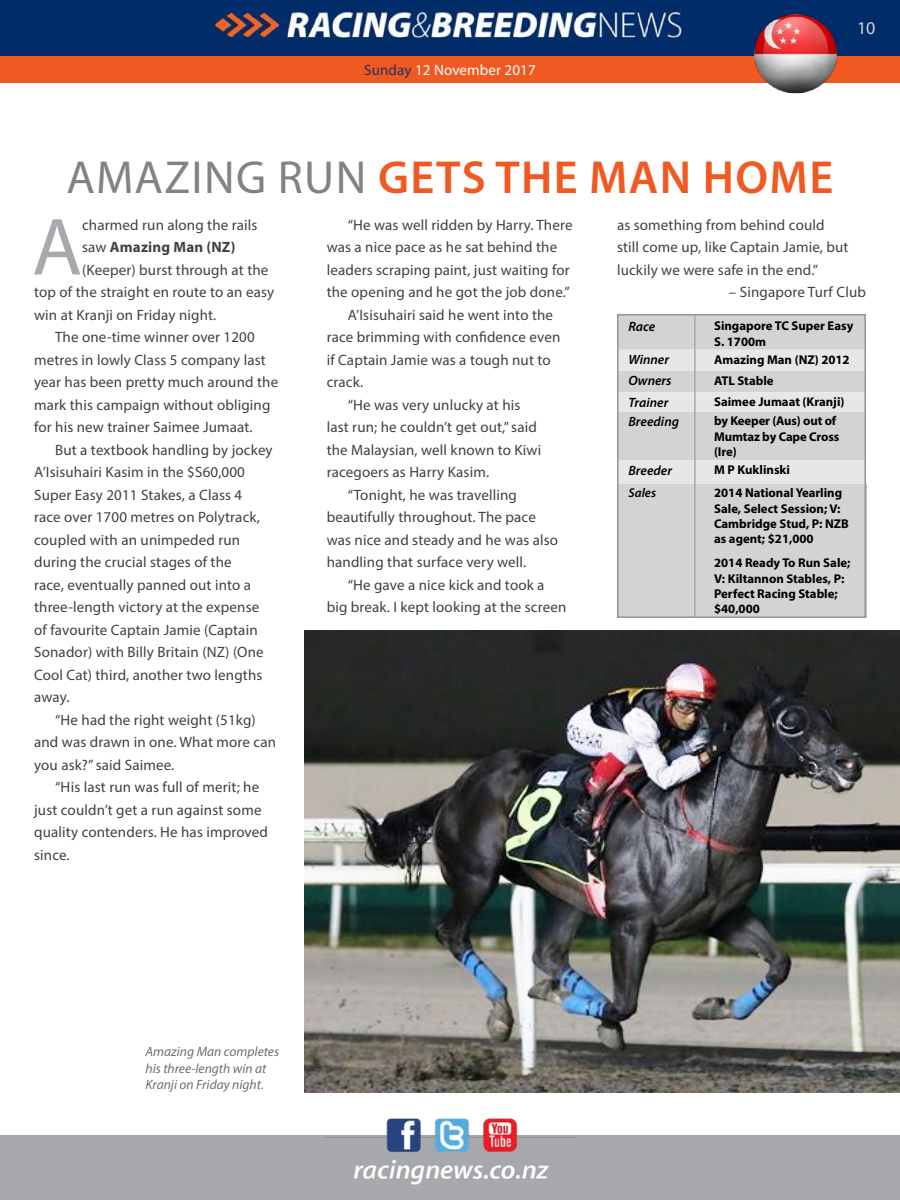
<style>
.page{position:relative;width:900px;height:1200px;background:#fff}
.page>*{position:absolute;margin:0;border:0;box-sizing:border-box;transform-origin:0 0}
.t1{font:81.75px "Myriad Pro";color:#a7a9ac}
.t2{font:600 46.5px "Myriad Pro";letter-spacing:.03em;color:#f15922}
.t3{font:18px "Myriad Pro";color:#d1d4d4}
.t4{font:15px/22.5px "Myriad Pro";letter-spacing:.01em;color:#414042}
.t5{font:15px "Myriad Pro";letter-spacing:.01em;color:#fff}
.t6{font:700 15px "Myriad Pro";letter-spacing:.01em;color:#414042}
.t7{font:italic 13.5px/16.2px "Myriad Pro";color:#6d6e71}
.t8{font:italic 600 13.5px "Myriad Pro";color:#000}
.t9{font:700 12.75px/15.3px "Myriad Pro";color:#000}
.t10{font:italic 600 12.75px "Myriad Pro";color:#000}
.s1{color:#203267}
.s2{font-weight:400;color:#808285}
.s3{font-weight:400}
</style>
<div class="page">
<div style="left:0;top:1136px;width:900px;height:64px;background:#a7a9ac"></div>
<img style="left:325px;top:1118px;width:250px;height:67px">
<div style="left:0;top:56px;width:900px;height:27px;background:#f15922"></div>
<img style="left:0;top:0;width:900px;height:56px">
<img style="left:304px;top:631px;width:596px;height:462px">
<img style="left:752px;top:12px;width:88px;height:82px">
<div style="left:620px;top:317px;width:243px;height:298px;background:#d1d3d4"></div>
<hr style="left:694px;top:314px;width:2px;height:36px;background:#a7a9ac">
<svg style="left:620px;top:350px;width:243px;height:133px;background:#dadcdd"></svg>
<hr style="left:694px;top:411px;width:2px;height:49px;background:#a7a9ac">
<hr style="left:694px;top:460px;width:2px;height:23px;background:#a7a9ac">
<hr style="left:694px;top:483px;width:2px;height:135px;background:#a7a9ac">
<hr style="left:865px;top:483px;width:2px;height:135px;background:#a7a9ac">
<div style="left:617px;top:314px;width:249px;height:304px;border:2px solid #939598"></div>
<p class="t5" style="left:364px;top:61px;width:173px"><span class="s1">Sunday</span> 12 November 2017</p>
<p class="t3" style="left:857px;top:17px;width:20px">10</p>
<h2 class="t2" style="left:67px;top:148px;width:768px"><span class="s2">AMAZING RUN</span> GETS THE MAN HOME</h2>
<h1 class="t1" style="left:32px;top:197px;width:52px">A</h1>
<p class="t4" style="left:82px;top:213px;width:177px">charmed run along the rails</p>
<p class="t4" style="left:617px;top:213px;width:233px">as something from behind could still come up, like Captain Jamie, but luckily we were safe in the end.”</p>
<p class="t4" style="left:729px;top:281px;width:139px">– Singapore Turf Club</p>
<p class="t4" style="left:348px;top:213px;width:226px">“He was well ridden by Harry. There</p>
<p class="t4" style="left:327px;top:236px;width:232px">was a nice pace as he sat behind the</p>
<p class="t4" style="left:327px;top:258px;width:244px">leaders scraping paint, just waiting for</p>
<p class="t4" style="left:327px;top:281px;width:245px">the opening and he got the job done.”</p>
<p class="t4" style="left:348px;top:303px;width:207px">A’Isisuhairi said he went into the</p>
<p class="t4" style="left:327px;top:326px;width:235px">race brimming with confidence even</p>
<p class="t4" style="left:327px;top:348px;width:226px">if Captain Jamie was a tough nut to</p>
<p class="t4" style="left:327px;top:371px;width:38px">crack.</p>
<p class="t4" style="left:348px;top:393px;width:174px">“He was very unlucky at his</p>
<p class="t4" style="left:327px;top:416px;width:212px">last run; he couldn’t get out,” said</p>
<p class="t4" style="left:327px;top:438px;width:216px">the Malaysian, well known to Kiwi</p>
<p class="t4" style="left:327px;top:461px;width:164px">racegoers as Harry Kasim.</p>
<p class="t4" style="left:348px;top:483px;width:171px">“Tonight, he was travelling</p>
<p class="t4" style="left:327px;top:506px;width:211px">beautifully throughout. The pace</p>
<p class="t4" style="left:327px;top:528px;width:233px">was nice and steady and he was also</p>
<p class="t4" style="left:327px;top:551px;width:201px">handling that surface very well.</p>
<p class="t4" style="left:348px;top:573px;width:198px">“He gave a nice kick and took a</p>
<p class="t4" style="left:327px;top:596px;width:241px">big break. I kept looking at the screen</p>
<p class="t6" style="left:82px;top:237px;width:155px"><span class="s3">saw</span> Amazing Man (NZ)</p>
<p class="t4" style="left:82px;top:258px;width:188px">(Keeper) burst through at the</p>
<p class="t4" style="left:34px;top:281px;width:242px">top of the straight en route to an easy</p>
<p class="t4" style="left:34px;top:303px;width:184px">win at Kranji on Friday night.</p>
<p class="t4" style="left:55px;top:326px;width:201px">The one-time winner over 1200</p>
<p class="t4" style="left:34px;top:348px;width:233px">metres in lowly Class 5 company last</p>
<p class="t4" style="left:34px;top:371px;width:246px">year has been pretty much around the</p>
<p class="t4" style="left:34px;top:393px;width:238px">mark this campaign without obliging</p>
<p class="t4" style="left:34px;top:416px;width:220px">for his new trainer Saimee Jumaat.</p>
<p class="t4" style="left:55px;top:438px;width:219px">But a textbook handling by jockey</p>
<p class="t4" style="left:34px;top:461px;width:212px">A’Isisuhairi Kasim in the $S60,000</p>
<p class="t4" style="left:34px;top:483px;width:210px">Super Easy 2011 Stakes, a Class 4</p>
<p class="t4" style="left:34px;top:506px;width:227px">race over 1700 metres on Polytrack,</p>
<p class="t4" style="left:34px;top:528px;width:208px">coupled with an unimpeded run</p>
<p class="t4" style="left:34px;top:551px;width:199px">during the crucial stages of the</p>
<p class="t4" style="left:34px;top:573px;width:218px">race, eventually panned out into a</p>
<p class="t4" style="left:34px;top:596px;width:227px">three-length victory at the expense</p>
<p class="t4" style="left:34px;top:618px;width:225px">of favourite Captain Jamie (Captain</p>
<p class="t4" style="left:34px;top:641px;width:231px">Sonador) with Billy Britain (NZ) (One</p>
<p class="t4" style="left:34px;top:663px;width:230px">Cool Cat) third, another two lengths</p>
<p class="t4" style="left:34px;top:686px;width:37px">away.</p>
<p class="t4" style="left:55px;top:708px;width:202px">“He had the right weight (51kg)</p>
<p class="t4" style="left:34px;top:731px;width:243px">and was drawn in one. What more can</p>
<p class="t4" style="left:34px;top:753px;width:142px">you ask?” said Saimee.</p>
<p class="t4" style="left:55px;top:776px;width:206px">“His last run was full of merit; he</p>
<p class="t4" style="left:34px;top:798px;width:229px">just couldn’t get a run against some</p>
<p class="t4" style="left:34px;top:821px;width:235px">quality contenders. He has improved</p>
<p class="t4" style="left:34px;top:843px;width:37px">since.</p>
<p class="t8" style="left:629px;top:318px;width:28px">Race</p>
<p class="t9" style="left:714px;top:318px;width:141px">Singapore TC Super Easy<br>S. 1700m</p>
<p class="t8" style="left:629px;top:351px;width:42px">Winner</p>
<p class="t9" style="left:714px;top:351px;width:137px">Amazing Man (NZ) 2012</p>
<p class="t8" style="left:629px;top:372px;width:45px">Owners</p>
<p class="t9" style="left:714px;top:372px;width:61px">ATL Stable</p>
<p class="t8" style="left:629px;top:394px;width:41px">Trainer</p>
<p class="t9" style="left:714px;top:394px;width:132px">Saimee Jumaat (Kranji)</p>
<p class="t8" style="left:629px;top:413px;width:52px">Breeding</p>
<p class="t9" style="left:714px;top:413px;width:127px">by Keeper (Aus) out of<br>Mumtaz by Cape Cross (Ire)</p>
<p class="t8" style="left:629px;top:461px;width:45px">Breeder</p>
<p class="t9" style="left:714px;top:462px;width:77px">M P Kuklinski</p>
<p class="t10" style="left:629px;top:485px;width:29px">Sales</p>
<p class="t9" style="left:714px;top:485px;width:136px">2014 National Yearling<br>Sale, Select Session; V:<br>Cambridge Stud, P: NZB as agent; $21,000</p>
<p class="t9" style="left:714px;top:555px;width:138px">2014 Ready To Run Sale;<br>V: Kiltannon Stables, P:<br>Perfect Racing Stable; $40,000</p>
<p class="t7" style="left:146px;top:1044px;width:135px">Amazing Man completes his three-length win at<br>Kranji on Friday night.</p>
</div>
